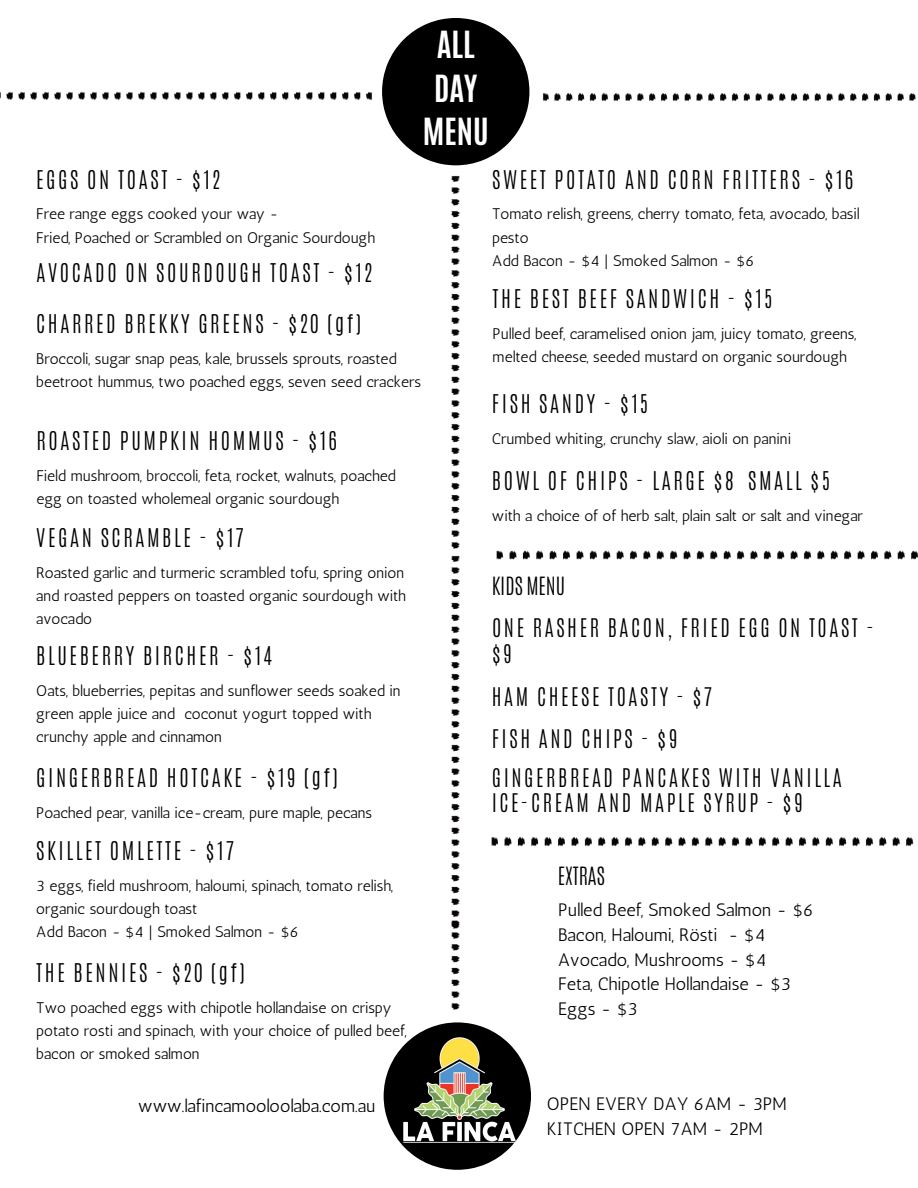
<style>
.page{position:relative;width:918px;height:1188px;background:#fff}
.page>*{position:absolute;margin:0;border:0;box-sizing:border-box;transform-origin:0 0}
.t1{font:700 31.2px/43.3px "Antonio";color:#fff;text-align:center}
.t2{font:300 21.6px "Antonio";letter-spacing:.12em;color:#000}
.t3{font:300 21.45px/25.7px "Antonio";letter-spacing:.12em;color:#000}
.t4{font:300 21px "Antonio";color:#000}
.t5{font:18px/24.8px "Antic";color:#000}
.t6{font:15.45px/23.1px "Antic";color:#000}
</style>
<div class="page">
<svg style="left:382px;top:18px;width:147px;height:147px"></svg>
<svg style="left:384px;top:1022px;width:147px;height:148px"></svg>
<img style="left:402px;top:1033px;width:115px;height:115px">
<img style="left:0;top:92px;width:372px;height:9px">
<img style="left:542px;top:93px;width:374px;height:9px">
<img style="left:451px;top:175px;width:9px;height:741px">
<img style="left:451px;top:916px;width:9px;height:94px">
<img style="left:496px;top:550px;width:422px;height:10px">
<img style="left:491px;top:836px;width:423px;height:11px">
<h1 class="t1" style="left:423px;top:23px;width:67px">ALL<br>DAY<br>MENU</h1>
<h2 class="t2" style="left:36px;top:164px;width:186px">EGGS ON TOAST - $12</h2>
<p class="t6" style="left:36px;top:203px;width:340px">Free range eggs cooked your way -<br>Fried, Poached or Scrambled on Organic Sourdough</p>
<h2 class="t2" style="left:37px;top:257px;width:337px">AVOCADO ON SOURDOUGH TOAST - $12</h2>
<h2 class="t2" style="left:36px;top:308px;width:327px">CHARRED BREKKY GREENS - $20 (gf)</h2>
<p class="t6" style="left:36px;top:347px;width:386px">Broccoli, sugar snap peas, kale, brussels sprouts, roasted beetroot hummus, two poached eggs, seven seed crackers</p>
<h2 class="t2" style="left:36px;top:425px;width:302px">ROASTED PUMPKIN HOMMUS - $16</h2>
<p class="t6" style="left:36px;top:464px;width:361px">Field mushroom, broccoli, feta, rocket, walnuts, poached egg on toasted wholemeal organic sourdough</p>
<h2 class="t2" style="left:36px;top:522px;width:209px">VEGAN SCRAMBLE - $17</h2>
<p class="t6" style="left:36px;top:561px;width:371px;text-align:justify">Roasted garlic and turmeric scrambled tofu, spring onion and roasted peppers on toasted organic sourdough with avocado</p>
<h2 class="t2" style="left:36px;top:640px;width:237px">BLUEBERRY BIRCHER - $14</h2>
<p class="t6" style="left:36px;top:679px;width:366px">Oats, blueberries, pepitas and sunflower seeds soaked in green apple juice and coconut yogurt topped with crunchy apple and cinnamon</p>
<h2 class="t2" style="left:36px;top:762px;width:303px">GINGERBREAD HOTCAKE - $19 (gf)</h2>
<p class="t6" style="left:36px;top:801px;width:337px">Poached pear, vanilla ice-cream, pure maple, pecans</p>
<h2 class="t2" style="left:36px;top:835px;width:199px">SKILLET OMLETTE - $17</h2>
<p class="t6" style="left:36px;top:874px;width:358px">3 eggs, field mushroom, haloumi, spinach, tomato relish, organic sourdough toast<br>Add Bacon - $4 | Smoked Salmon - $6</p>
<h2 class="t2" style="left:36px;top:957px;width:210px">THE BENNIES - $20 (gf)</h2>
<p class="t6" style="left:36px;top:996px;width:372px">Two poached eggs with chipotle hollandaise on crispy potato rosti and spinach, with your choice of pulled beef, bacon or smoked salmon</p>
<h2 class="t2" style="left:492px;top:164px;width:362px">SWEET POTATO AND CORN FRITTERS - $16</h2>
<p class="t6" style="left:492px;top:203px;width:369px">Tomato relish, greens, cherry tomato, feta, avocado, basil pesto<br>Add Bacon - $4 | Smoked Salmon - $6</p>
<h2 class="t2" style="left:493px;top:284px;width:281px">THE BEST BEEF SANDWICH - $15</h2>
<p class="t6" style="left:493px;top:322px;width:365px">Pulled beef, caramelised onion jam, juicy tomato, greens, melted cheese, seeded mustard on organic sourdough</p>
<h2 class="t2" style="left:492px;top:388px;width:158px">FISH SANDY - $15</h2>
<p class="t6" style="left:492px;top:427px;width:301px">Crumbed whiting, crunchy slaw, aioli on panini</p>
<h2 class="t2" style="left:492px;top:465px;width:340px">BOWL OF CHIPS - LARGE $8 SMALL $5</h2>
<p class="t6" style="left:492px;top:504px;width:372px">with a choice of of herb salt, plain salt or salt and vinegar</p>
<h3 class="t4" style="left:492px;top:571px;width:75px">KIDS MENU</h3>
<h3 class="t3" style="left:492px;top:616px;width:383px">ONE RASHER BACON, FRIED EGG ON TOAST - $9</h3>
<h3 class="t3" style="left:492px;top:676px;width:222px;line-height:41.8px">HAM CHEESE TOASTY - $7<br>FISH AND CHIPS - $9</h3>
<h3 class="t3" style="left:492px;top:765px;width:352px">GINGERBREAD PANCAKES WITH VANILLA<br>ICE-CREAM AND MAPLE SYRUP - $9</h3>
<h3 class="t4" style="left:558px;top:861px;width:49px">EXTRAS</h3>
<p class="t5" style="left:558px;top:898px;width:257px">Pulled Beef, Smoked Salmon - $6<br>Bacon, Haloumi, Rösti - $4<br>Avocado, Mushrooms - $4<br>Feta, Chipotle Hollandaise - $3<br>Eggs - $3</p>
<p class="t5" style="left:138px;top:1094px;width:239px">www.lafincamooloolaba.com.au</p>
<p class="t5" style="left:547px;top:1091px;width:242px">OPEN EVERY DAY 6AM - 3PM<br>KITCHEN OPEN 7AM - 2PM</p>
</div>
